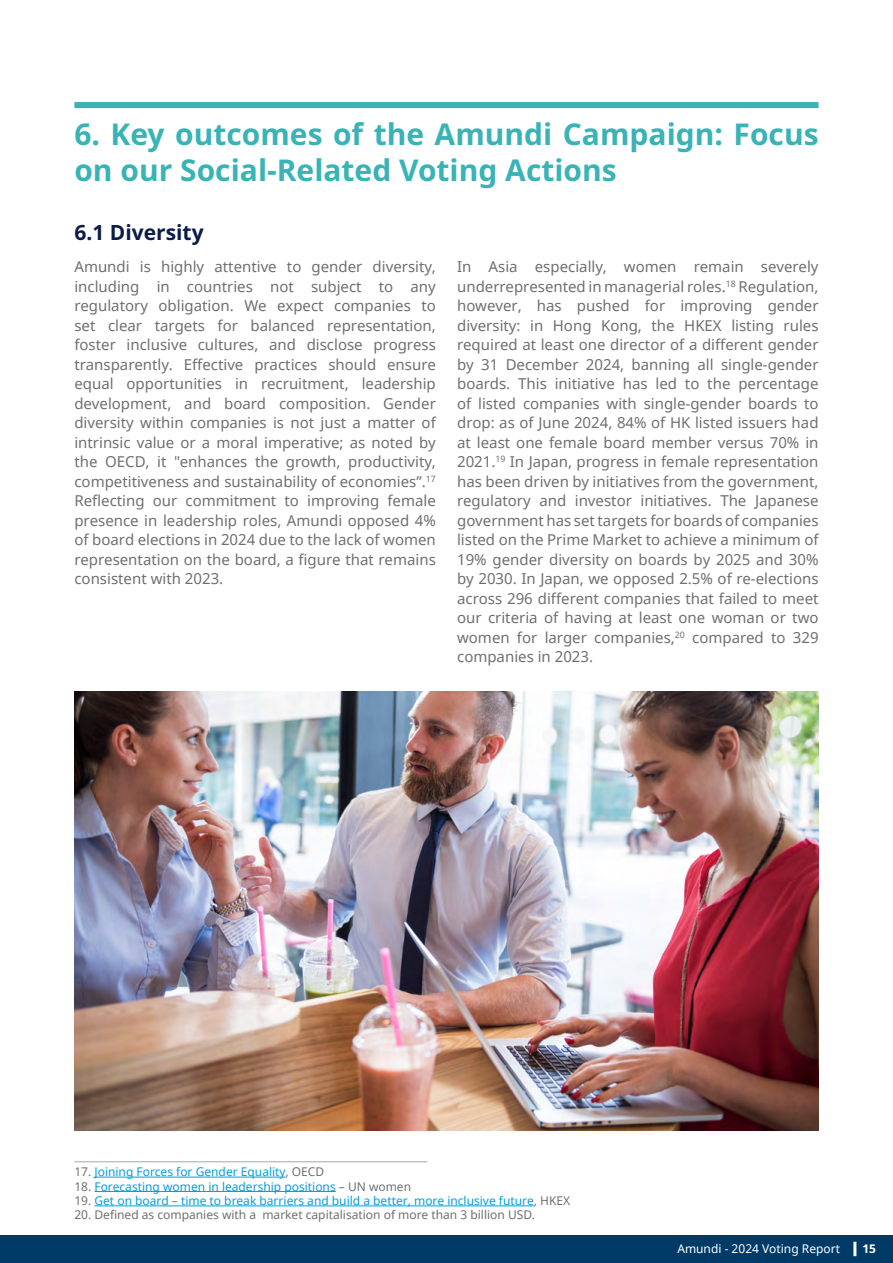
<style>
.page{position:relative;width:893px;height:1263px;background:#fff}
.page>*{position:absolute;margin:0;border:0;box-sizing:border-box;transform-origin:0 0}
.t1{font:700 30px/36px "Noto Sans";color:#39b3b6}
.t2{font:700 21px "Noto Sans";color:#0c1c49}
.t3{font:15px/19.5px "Noto Sans";color:#706f6f;text-align:justify}
.t4{font:12px "Noto Sans";color:#009fe3}
.t5{font:12px "Noto Sans";color:#706f6f}
.t6{font:12px "Noto Sans";color:#fff}
.t7{font:700 12px "Noto Sans";color:#fff}
.s1{color:#706f6f}
</style>
<div class="page">
<div style="left:0;top:1235px;width:893px;height:28px;background:#003b68"></div>
<hr style="left:853px;top:1242px;width:3px;height:14px;background:#fff">
<hr style="left:74px;top:1161px;width:353px;height:1px;background:#a8a8a7">
<hr style="left:94px;top:1177px;width:191px;height:1px;background:#009fe3">
<hr style="left:94px;top:1191px;width:242px;height:1px;background:#009fe3">
<hr style="left:94px;top:1205px;width:440px;height:1px;background:#009fe3">
<div style="left:74px;top:102px;width:745px;height:6px;background:#39b3b6"></div>
<img style="left:74px;top:691px;width:745px;height:439px">
<h1 class="t1" style="left:74px;top:117px;width:746px">6. Key outcomes of the Amundi Campaign: Focus on our Social-Related Voting Actions</h1>
<h2 class="t2" style="left:74px;top:218px;width:131px">6.1 Diversity</h2>
<p class="t3" style="left:74px;top:257px;width:363px">Amundi is highly attentive to gender diversity, including in countries not subject to any regulatory obligation. We expect companies to set clear targets for balanced representation, foster inclusive cultures, and disclose progress transparently. Effective practices should ensure equal opportunities in recruitment, leadership development, and board composition. Gender diversity within companies is not just a matter of intrinsic value or a moral imperative; as noted by the OECD, it "enhances the growth, productivity, competitiveness and sustainability of economies”.<sup>17<br></sup>Reflecting our commitment to improving female presence in leadership roles, Amundi opposed 4% of board elections in 2024 due to the lack of women representation on the board, a figure that remains consistent with 2023.</p>
<p class="t3" style="left:457px;top:257px;width:363px">In Asia especially, women remain severely underrepresented in managerial roles.<sup>18</sup> Regulation, however, has pushed for improving gender diversity: in Hong Kong, the HKEX listing rules required at least one director of a different gender by 31 December 2024, banning all single-gender boards. This initiative has led to the percentage of listed companies with single-gender boards to drop: as of June 2024, 84% of HK listed issuers had at least one female board member versus 70% in 2021.<sup>19</sup> In Japan, progress in female representation has been driven by initiatives from the government, regulatory and investor initiatives. The Japanese government has set targets for boards of companies listed on the Prime Market to achieve a minimum of 19% gender diversity on boards by 2025 and 30% by 2030. In Japan, we opposed 2.5% of re-elections across 296 different companies that failed to meet our criteria of having at least one woman or two women for larger companies,<sup>20</sup> compared to 329 companies in 2023.</p>
<p class="t4" style="left:74px;top:1163px;width:251px"><span class="s1">17.</span> Joining Forces for Gender Equality<span class="s1">, OECD</span></p>
<p class="t4" style="left:74px;top:1178px;width:338px"><span class="s1">18.</span> Forecasting women in leadership positions <span class="s1">– UN women</span></p>
<p class="t4" style="left:74px;top:1192px;width:497px"><span class="s1">19.</span> Get on board – time to break barriers and build a better, more inclusive future<span class="s1">, HKEX</span></p>
<p class="t5" style="left:74px;top:1207px;width:462px">20. Defined as companies with a market capitalisation of more than 3 billion USD.</p>
<p class="t6" style="left:677px;top:1240px;width:164px">Amundi - 2024 Voting Report</p>
<p class="t7" style="left:862px;top:1240px;width:15px">15</p>
</div>
